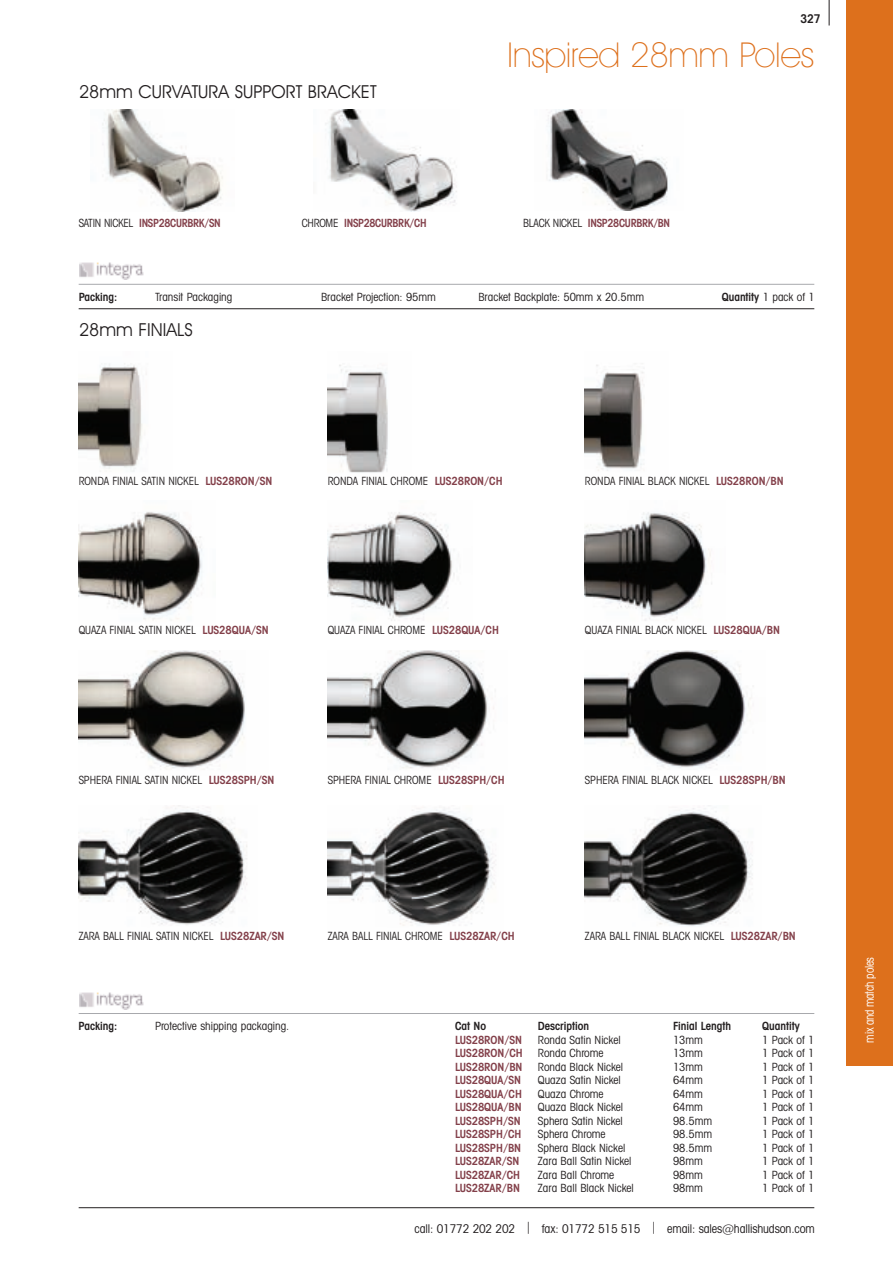
<style>
.page{position:relative;width:893px;height:1263px;background:#fff}
.page>*{position:absolute;margin:0;border:0;box-sizing:border-box;transform-origin:0 0}
.t1{font:200 34.5px "Avant Garde IT Cby BT";letter-spacing:-.01em;color:#dd701c}
.t2{font:18px "Avant Garde IT Cby BT";color:#231f20}
.t3{font:condensed 12px "Avant Garde IT Cby BT";letter-spacing:-.01em;color:#231f20}
.t4{font:condensed 12px "Avant Garde IT Cby BT";letter-spacing:-.02em;color:#fff;scale:.9 1}
.t5{font:600 condensed 12px "Avant Garde IT Cby BT";color:#231f20}
.t6{font:condensed 11.25px "Avant Garde IT Cby BT";color:#231f20}
.t7{font:condensed 11.25px "Avant Garde IT Cby BT";color:#231f20;scale:.95 1}
.t8{font:600 condensed 11.25px "Avant Garde IT Cby BT";color:#83404a}
.t9{font:600 condensed 11.25px "Avant Garde IT Cby BT";color:#231f20}
.t10{font:600 condensed 11.25px "Avant Garde IT Cby BT";letter-spacing:-.025em;color:#83404a;scale:.95 1}
.t11{font:600 condensed 11.25px "Avant Garde IT Cby BT";letter-spacing:-.02em;color:#83404a;scale:.95 1}
.s1{font-weight:400;color:#231f20}
.s2{font-weight:400}
.s3{font-weight:600;color:#83404a}
</style>
<div class="page">
<img style="left:79px;top:363px;width:63px;height:109px">
<img style="left:328px;top:365px;width:60px;height:108px">
<img style="left:585px;top:365px;width:59px;height:106px">
<img style="left:79px;top:512px;width:123px;height:109px">
<img style="left:328px;top:512px;width:127px;height:109px">
<img style="left:585px;top:512px;width:127px;height:109px">
<img style="left:79px;top:650px;width:166px;height:118px">
<img style="left:328px;top:650px;width:166px;height:119px">
<img style="left:585px;top:650px;width:166px;height:118px">
<img style="left:79px;top:807px;width:168px;height:118px">
<img style="left:328px;top:808px;width:168px;height:118px">
<img style="left:585px;top:808px;width:168px;height:118px">
<svg style="left:829px;top:0;width:1px;height:26px"></svg>
<hr style="left:79px;top:1207px;width:735px;height:1px;background:#231f20">
<hr style="left:79px;top:308px;width:735px;height:1px;background:#231f20">
<img style="left:102px;top:109px;width:121px;height:102px">
<img style="left:325px;top:109px;width:132px;height:103px">
<img style="left:548px;top:109px;width:120px;height:102px">
<hr style="left:79px;top:284px;width:735px;height:1px;background:#a8a9ad">
<img style="left:79px;top:262px;width:65px;height:18px">
<hr style="left:79px;top:1013px;width:735px;height:1px;background:#a8a9ad">
<img style="left:79px;top:992px;width:65px;height:17px">
<div style="left:846px;top:0;width:47px;height:1065px;background:#dd701c"></div>
<h2 class="t2" style="left:79px;top:85px;width:299px">28mm CURVATURA SUPPORT BRACKET</h2>
<p class="t5" style="left:800px;top:15px;width:22px">327</p>
<h1 class="t1" style="left:507px;top:43px;width:309px">Inspired 28mm Poles</h1>
<p class="t11" style="left:79px;top:219px;width:151px"><span class="s1">SATIN NICKEL</span> INSP28CURBRK/SN</p>
<p class="t10" style="left:302px;top:219px;width:133px"><span class="s1">CHROME</span> INSP28CURBRK/CH</p>
<p class="t10" style="left:523px;top:219px;width:156px"><span class="s1">BLACK NICKEL</span> INSP28CURBRK/BN</p>
<p class="t9" style="left:79px;top:293px;width:40px">Packing:</p>
<p class="t6" style="left:155px;top:293px;width:79px">Transit Packaging</p>
<p class="t6" style="left:321px;top:293px;width:116px">Bracket Projection: 95mm</p>
<p class="t6" style="left:478px;top:293px;width:167px">Bracket Backplate: 50mm x 20.5mm</p>
<h2 class="t2" style="left:79px;top:323px;width:115px">28mm FINIALS</h2>
<p class="t9" style="left:722px;top:293px;width:94px">Quantity <span class="s2">1 pack of 1</span></p>
<p class="t7" style="left:79px;top:477px;width:205px">RONDA FINIAL SATIN NICKEL <span class="s3">LUS28RON/SN</span></p>
<p class="t7" style="left:328px;top:477px;width:186px">RONDA FINIAL CHROME <span class="s3">LUS28RON/CH</span></p>
<p class="t7" style="left:585px;top:477px;width:211px">RONDA FINIAL BLACK NICKEL <span class="s3">LUS28RON/BN</span></p>
<p class="t7" style="left:79px;top:626px;width:202px">QUAZA FINIAL SATIN NICKEL <span class="s3">LUS28QUA/SN</span></p>
<p class="t7" style="left:328px;top:626px;width:182px">QUAZA FINIAL CHROME <span class="s3">LUS28QUA/CH</span></p>
<p class="t7" style="left:585px;top:626px;width:207px">QUAZA FINIAL BLACK NICKEL <span class="s3">LUS28QUA/BN</span></p>
<p class="t7" style="left:79px;top:776px;width:208px">SPHERA FINIAL SATIN NICKEL <span class="s3">LUS28SPH/SN</span></p>
<p class="t7" style="left:328px;top:776px;width:188px">SPHERA FINIAL CHROME <span class="s3">LUS28SPH/CH</span></p>
<p class="t7" style="left:585px;top:776px;width:213px">SPHERA FINIAL BLACK NICKEL <span class="s3">LUS28SPH/BN</span></p>
<p class="t7" style="left:79px;top:931px;width:218px">ZARA BALL FINIAL SATIN NICKEL <span class="s3">LUS28ZAR/SN</span></p>
<p class="t7" style="left:328px;top:931px;width:198px">ZARA BALL FINIAL CHROME <span class="s3">LUS28ZAR/CH</span></p>
<p class="t7" style="left:585px;top:931px;width:223px">ZARA BALL FINIAL BLACK NICKEL <span class="s3">LUS28ZAR/BN</span></p>
<p class="t9" style="left:79px;top:1022px;width:40px">Packing:</p>
<p class="t6" style="left:155px;top:1022px;width:136px">Protective shipping packaging.</p>
<p class="t9" style="left:455px;top:1022px;width:33px">Cat No</p>
<p class="t9" style="left:538px;top:1022px;width:53px">Description</p>
<p class="t9" style="left:673px;top:1022px;width:59px">Finial Length</p>
<p class="t9" style="left:762px;top:1022px;width:39px">Quantity</p>
<p class="t8" style="left:455px;top:1035px;width:68px">LUS28RON/SN</p>
<p class="t6" style="left:538px;top:1035px;width:84px">Ronda Satin Nickel</p>
<p class="t6" style="left:673px;top:1035px;width:31px">13mm</p>
<p class="t6" style="left:762px;top:1035px;width:54px">1 Pack of 1</p>
<p class="t8" style="left:455px;top:1049px;width:69px">LUS28RON/CH</p>
<p class="t6" style="left:538px;top:1049px;width:67px">Ronda Chrome</p>
<p class="t6" style="left:673px;top:1049px;width:31px">13mm</p>
<p class="t6" style="left:762px;top:1049px;width:54px">1 Pack of 1</p>
<p class="t8" style="left:455px;top:1062px;width:69px">LUS28RON/BN</p>
<p class="t6" style="left:538px;top:1062px;width:87px">Ronda Black Nickel</p>
<p class="t6" style="left:673px;top:1062px;width:31px">13mm</p>
<p class="t6" style="left:762px;top:1062px;width:54px">1 Pack of 1</p>
<p class="t8" style="left:455px;top:1076px;width:68px">LUS28QUA/SN</p>
<p class="t6" style="left:538px;top:1076px;width:84px">Quaza Satin Nickel</p>
<p class="t6" style="left:673px;top:1076px;width:31px">64mm</p>
<p class="t6" style="left:762px;top:1076px;width:54px">1 Pack of 1</p>
<p class="t8" style="left:455px;top:1089px;width:68px">LUS28QUA/CH</p>
<p class="t6" style="left:538px;top:1089px;width:67px">Quaza Chrome</p>
<p class="t6" style="left:673px;top:1089px;width:31px">64mm</p>
<p class="t6" style="left:762px;top:1089px;width:54px">1 Pack of 1</p>
<p class="t8" style="left:455px;top:1103px;width:68px">LUS28QUA/BN</p>
<p class="t6" style="left:538px;top:1103px;width:87px">Quaza Black Nickel</p>
<p class="t6" style="left:673px;top:1103px;width:31px">64mm</p>
<p class="t6" style="left:762px;top:1103px;width:54px">1 Pack of 1</p>
<p class="t8" style="left:455px;top:1116px;width:67px">LUS28SPH/SN</p>
<p class="t6" style="left:538px;top:1116px;width:86px">Sphera Satin Nickel</p>
<p class="t6" style="left:673px;top:1116px;width:41px">98.5mm</p>
<p class="t6" style="left:762px;top:1116px;width:54px">1 Pack of 1</p>
<p class="t8" style="left:455px;top:1130px;width:68px">LUS28SPH/CH</p>
<p class="t6" style="left:538px;top:1130px;width:69px">Sphera Chrome</p>
<p class="t6" style="left:673px;top:1130px;width:41px">98.5mm</p>
<p class="t6" style="left:762px;top:1130px;width:54px">1 Pack of 1</p>
<p class="t8" style="left:455px;top:1143px;width:68px">LUS28SPH/BN</p>
<p class="t6" style="left:538px;top:1143px;width:89px">Sphera Black Nickel</p>
<p class="t6" style="left:673px;top:1143px;width:41px">98.5mm</p>
<p class="t6" style="left:762px;top:1143px;width:54px">1 Pack of 1</p>
<p class="t8" style="left:455px;top:1157px;width:66px">LUS28ZAR/SN</p>
<p class="t6" style="left:538px;top:1157px;width:95px">Zara Ball Satin Nickel</p>
<p class="t6" style="left:673px;top:1157px;width:31px">98mm</p>
<p class="t6" style="left:762px;top:1157px;width:54px">1 Pack of 1</p>
<p class="t8" style="left:455px;top:1170px;width:67px">LUS28ZAR/CH</p>
<p class="t6" style="left:538px;top:1170px;width:78px">Zara Ball Chrome</p>
<p class="t6" style="left:673px;top:1170px;width:31px">98mm</p>
<p class="t6" style="left:762px;top:1170px;width:54px">1 Pack of 1</p>
<p class="t8" style="left:455px;top:1184px;width:66px">LUS28ZAR/BN</p>
<p class="t6" style="left:538px;top:1184px;width:97px">Zara Ball Black Nickel</p>
<p class="t6" style="left:673px;top:1184px;width:31px">98mm</p>
<p class="t6" style="left:762px;top:1184px;width:54px">1 Pack of 1</p>
<p class="t3" style="left:415px;top:1224px;width:402px">call: 01772 202 202 | fax: 01772 515 515 | email: sales@hallishudson.com</p>
<p class="t4" style="left:865px;top:1042px;width:96px;rotate:-90deg">mix and match poles</p>
</div>
